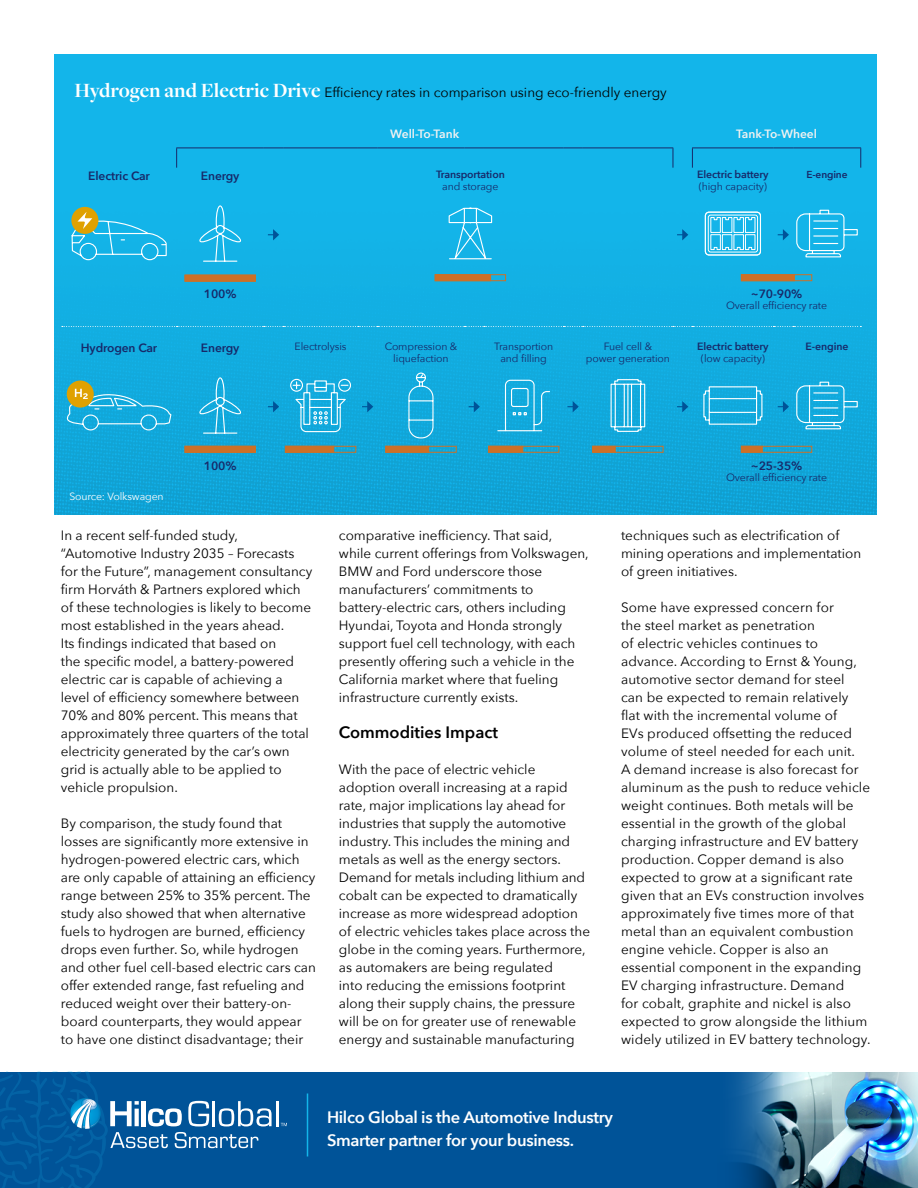
<style>
.page{position:relative;width:918px;height:1188px;background:#fff}
.page>*{position:absolute;margin:0;border:0;box-sizing:border-box;transform-origin:0 0}
.t1{font:600 16.5px/23.4px "Avenir Next";letter-spacing:-.02em;color:#fff}
.t2{font:600 16.5px "Avenir Next";color:#000}
.t3{font:13.5px/18px "Avenir Next";color:#000}
.t4{font:600 12px "Avenir Next";letter-spacing:-.01em;color:#172969}
.t5{font:600 12px "Avenir Next";color:#f1f1f1}
.t6{font:10.5px/11.6px "Avenir Next";letter-spacing:-.01em;color:#172969;text-align:center}
.t7{font:600 10.5px "Avenir Next";letter-spacing:-.01em;color:#172969}
.t8{font:10.5px "Avenir Next";letter-spacing:-.01em;color:#fff}
.t9{font:600 10.05px "Avenir Next";letter-spacing:-.01em;color:#172969}
.s1{font-family:"Freight Disp Pro";font-weight:700;font-size:21px;color:#fff}
</style>
<div class="page">
<img style="left:54px;top:54px;width:822px;height:460px">
<div style="left:0;top:1072px;width:918px;height:116px;background:#005398"></div>
<svg style="left:0;top:1071px;width:272px;height:117px"></svg>
<hr style="left:276px;top:1101px;width:3px;height:25px;background:#fff">
<svg style="left:281px;top:1123px;width:6px;height:3px"></svg>
<img style="left:735px;top:1072px;width:183px;height:116px">
<hr style="left:307px;top:1094px;width:1px;height:62px;background:#13b5ea">
<hr style="left:176px;top:148px;width:88px;height:1px;background:#172969">
<svg style="left:176px;top:148px;width:1px;height:20px"></svg>
<svg style="left:264px;top:148px;width:19px;height:1px"></svg>
<hr style="left:283px;top:148px;width:75px;height:1px;background:#172969">
<svg style="left:358px;top:148px;width:19px;height:1px"></svg>
<hr style="left:377px;top:148px;width:88px;height:1px;background:#172969">
<svg style="left:465px;top:148px;width:19px;height:1px"></svg>
<hr style="left:484px;top:148px;width:79px;height:1px;background:#172969">
<svg style="left:563px;top:148px;width:20px;height:1px"></svg>
<hr style="left:583px;top:148px;width:90px;height:1px;background:#172969">
<svg style="left:673px;top:148px;width:1px;height:20px"></svg>
<hr style="left:692px;top:148px;width:81px;height:1px;background:#172969">
<svg style="left:692px;top:148px;width:1px;height:20px"></svg>
<svg style="left:773px;top:148px;width:20px;height:1px"></svg>
<hr style="left:793px;top:148px;width:68px;height:1px;background:#172969">
<svg style="left:860px;top:148px;width:1px;height:20px"></svg>
<svg style="left:62px;top:326px;width:799px;height:1px"></svg>
<div style="left:71px;top:207px;width:27px;height:27px;background:#dfa100;border-radius:50%"></div>
<svg style="left:71px;top:212px;width:96px;height:49px;background:#3fb9d5"></svg>
<svg style="left:199px;top:205px;width:44px;height:57px;background:#2cbbea"></svg>
<svg style="left:268px;top:229px;width:11px;height:11px"></svg>
<svg style="left:448px;top:207px;width:45px;height:53px;background:#36beeb"></svg>
<svg style="left:677px;top:229px;width:11px;height:11px"></svg>
<svg style="left:705px;top:211px;width:56px;height:45px;background:#57c9ee"></svg>
<div style="left:705px;top:212px;width:56px;height:44px;border:1px solid #fff;border-radius:4px"></div>
<svg style="left:778px;top:229px;width:11px;height:11px"></svg>
<svg style="left:796px;top:209px;width:62px;height:49px;background:#37bfeb"></svg>
<div style="left:185px;top:275px;width:71px;height:6px;background:#cc7027"></div>
<div style="left:435px;top:274px;width:71px;height:7px;border:1px solid #cc7027"></div>
<div style="left:435px;top:274px;width:56px;height:7px;background:#cc7027"></div>
<div style="left:741px;top:274px;width:71px;height:7px;border:1px solid #cc7027"></div>
<div style="left:741px;top:274px;width:54px;height:7px;background:#cc7027"></div>
<div style="left:67px;top:381px;width:27px;height:27px;background:#dfa100;border-radius:50%"></div>
<svg style="left:67px;top:389px;width:105px;height:103px;background:#22aad4"></svg>
<svg style="left:199px;top:377px;width:44px;height:57px;background:#2bb2e0"></svg>
<svg style="left:268px;top:401px;width:11px;height:11px"></svg>
<svg style="left:290px;top:378px;width:62px;height:55px;background:#3db9e3"></svg>
<svg style="left:362px;top:401px;width:11px;height:11px"></svg>
<svg style="left:408px;top:372px;width:26px;height:67px;background:#34b5e1"></svg>
<svg style="left:469px;top:401px;width:11px;height:11px"></svg>
<svg style="left:497px;top:379px;width:54px;height:53px;background:#2db3e0"></svg>
<svg style="left:567px;top:401px;width:12px;height:11px"></svg>
<svg style="left:610px;top:379px;width:36px;height:53px;background:#4dbfe5"></svg>
<svg style="left:677px;top:401px;width:11px;height:11px"></svg>
<svg style="left:703px;top:386px;width:60px;height:39px;background:#38b7e2"></svg>
<svg style="left:778px;top:401px;width:11px;height:11px"></svg>
<svg style="left:796px;top:381px;width:62px;height:49px;background:#35b6e2"></svg>
<div style="left:185px;top:446px;width:71px;height:7px;background:#cc7027"></div>
<div style="left:285px;top:446px;width:71px;height:7px;border:1px solid #cc7027"></div>
<div style="left:285px;top:446px;width:49px;height:7px;background:#cc7027"></div>
<div style="left:385px;top:446px;width:71px;height:7px;border:1px solid #cc7027"></div>
<div style="left:385px;top:446px;width:44px;height:7px;background:#cc7027"></div>
<div style="left:488px;top:446px;width:71px;height:7px;border:1px solid #cc7027"></div>
<div style="left:488px;top:446px;width:35px;height:7px;background:#cc7027"></div>
<div style="left:592px;top:446px;width:71px;height:7px;border:1px solid #cc7027"></div>
<div style="left:592px;top:446px;width:24px;height:7px;background:#cc7027"></div>
<div style="left:741px;top:446px;width:71px;height:7px;border:1px solid #cc7027"></div>
<div style="left:741px;top:446px;width:22px;height:7px;background:#cc7027"></div>
<p class="t3" style="left:75px;top:82px;width:594px"><span class="s1">Hydrogen and Electric Drive</span> Efficiency rates in comparison using eco-friendly energy</p>
<p class="t5" style="left:390px;top:124px;width:71px">Well-To-Tank</p>
<p class="t5" style="left:736px;top:124px;width:82px">Tank-To-Wheel</p>
<p class="t4" style="left:88px;top:165px;width:63px">Electric Car</p>
<p class="t4" style="left:201px;top:165px;width:40px">Energy</p>
<p class="t7" style="left:436px;top:165px;width:70px">Transportation</p>
<p class="t6" style="left:442px;top:180px;width:58px">and storage</p>
<p class="t7" style="left:697px;top:165px;width:73px">Electric battery</p>
<p class="t6" style="left:699px;top:180px;width:70px">(high capacity)</p>
<p class="t9" style="left:806px;top:166px;width:43px">E-engine</p>
<p class="t4" style="left:204px;top:283px;width:34px">100%</p>
<p class="t4" style="left:751px;top:283px;width:53px">~70-90%</p>
<p class="t6" style="left:726px;top:300px;width:103px">Overall efficiency rate</p>
<p class="t4" style="left:81px;top:337px;width:78px">Hydrogen Car</p>
<p class="t4" style="left:201px;top:337px;width:40px">Energy</p>
<p class="t6" style="left:295px;top:341px;width:54px">Electrolysis</p>
<p class="t6" style="left:385px;top:341px;width:74px">Compression &amp; liquefaction</p>
<p class="t6" style="left:494px;top:341px;width:61px">Transportion and filling</p>
<p class="t6" style="left:586px;top:341px;width:86px">Fuel cell &amp;<br>power generation</p>
<p class="t7" style="left:697px;top:338px;width:73px">Electric battery</p>
<p class="t6" style="left:701px;top:352px;width:65px">(low capacity)</p>
<p class="t7" style="left:806px;top:338px;width:44px">E-engine</p>
<p class="t8" style="left:69px;top:487px;width:96px">Source: Volkswagen</p>
<p class="t4" style="left:204px;top:455px;width:34px">100%</p>
<p class="t4" style="left:751px;top:455px;width:53px">~25-35%</p>
<p class="t6" style="left:726px;top:471px;width:103px">Overall efficiency rate</p>
<p class="t3" style="left:61px;top:526px;width:253px">In a recent self-funded study, “Automotive Industry 2035 – Forecasts for the Future”, management consultancy firm Horváth &amp; Partners explored which of these technologies is likely to become most established in the years ahead.<br>Its findings indicated that based on<br>the specific model, a battery-powered electric car is capable of achieving a level of efficiency somewhere between 70% and 80% percent. This means that approximately three quarters of the total electricity generated by the car’s own grid is actually able to be applied to vehicle propulsion.</p>
<p class="t3" style="left:61px;top:814px;width:257px">By comparison, the study found that losses are significantly more extensive in hydrogen-powered electric cars, which are only capable of attaining an efficiency range between 25% to 35% percent. The study also showed that when alternative fuels to hydrogen are burned, efficiency drops even further. So, while hydrogen and other fuel cell-based electric cars can offer extended range, fast refueling and reduced weight over their battery-on&shy;board counterparts, they would appear to have one distinct disadvantage; their</p>
<p class="t3" style="left:339px;top:526px;width:251px">comparative inefficiency. That said,<br>while current offerings from Volkswagen, BMW and Ford underscore those manufacturers’ commitments to battery-electric cars, others including Hyundai, Toyota and Honda strongly support fuel cell technology, with each presently offering such a vehicle in the California market where that fueling infrastructure currently exists.</p>
<p class="t2" style="left:339px;top:718px;width:161px">Commodities Impact</p>
<p class="t3" style="left:339px;top:760px;width:253px">With the pace of electric vehicle adoption overall increasing at a rapid rate, major implications lay ahead for industries that supply the automotive industry. This includes the mining and metals as well as the energy sectors.<br>Demand for metals including lithium and cobalt can be expected to dramatically increase as more widespread adoption of electric vehicles takes place across the globe in the coming years. Furthermore, as automakers are being regulated<br>into reducing the emissions footprint along their supply chains, the pressure will be on for greater use of renewable energy and sustainable manufacturing</p>
<p class="t3" style="left:621px;top:526px;width:242px">techniques such as electrification of mining operations and implementation of green initiatives.</p>
<p class="t3" style="left:621px;top:598px;width:251px">Some have expressed concern for<br>the steel market as penetration<br>of electric vehicles continues to advance. According to Ernst &amp; Young, automotive sector demand for steel<br>can be expected to remain relatively flat with the incremental volume of<br>EVs produced offsetting the reduced volume of steel needed for each unit.<br>A demand increase is also forecast for aluminum as the push to reduce vehicle weight continues. Both metals will be essential in the growth of the global charging infrastructure and EV battery production. Copper demand is also expected to grow at a significant rate given that an EVs construction involves approximately five times more of that metal than an equivalent combustion engine vehicle. Copper is also an essential component in the expanding EV charging infrastructure. Demand<br>for cobalt, graphite and nickel is also expected to grow alongside the lithium widely utilized in EV battery technology.</p>
<p class="t1" style="left:327px;top:1105px;width:287px">Hilco Global is the Automotive Industry<br>Smarter partner for your business.</p>
</div>
